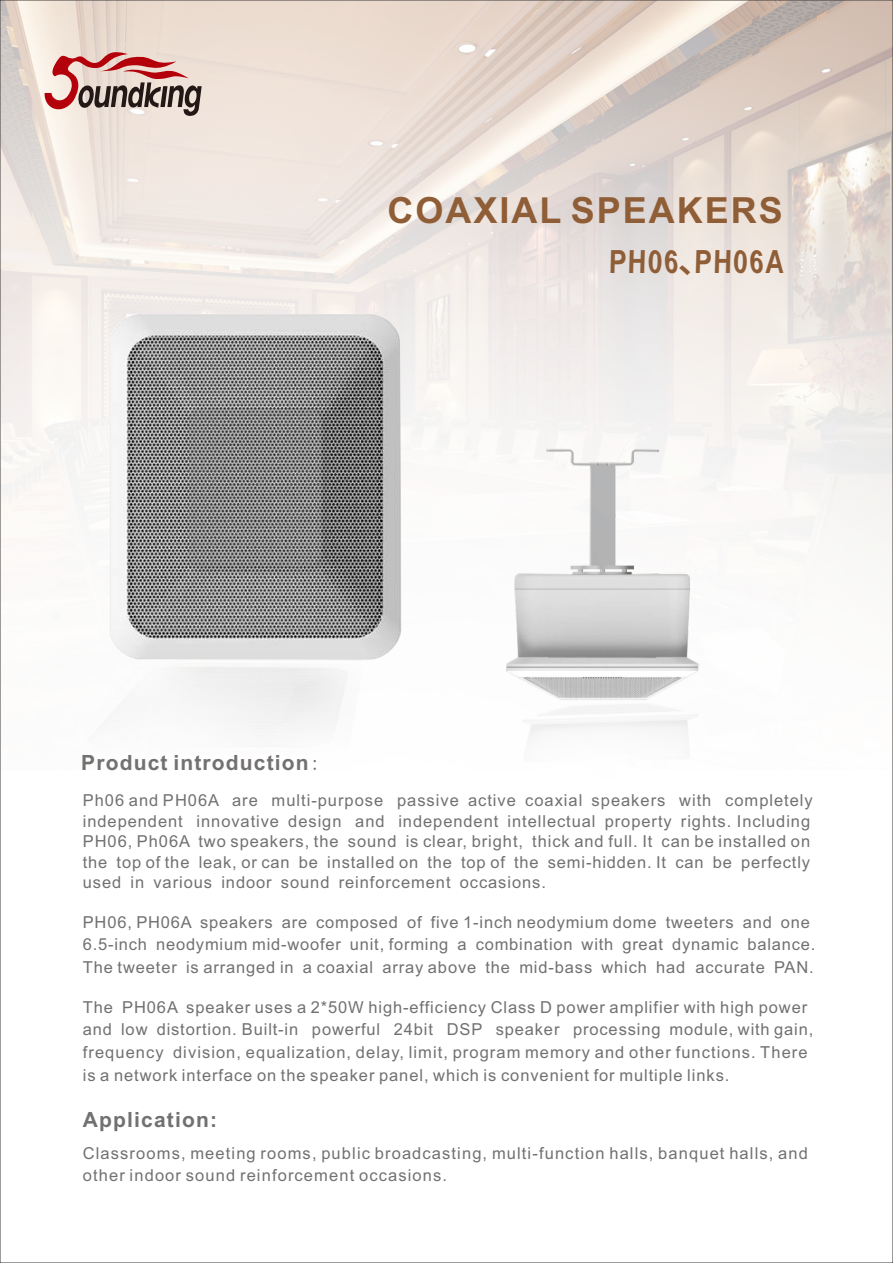
<style>
.page{position:relative;width:893px;height:1263px;background:#fff}
.page>*{position:absolute;margin:0;border:0;box-sizing:border-box;transform-origin:0 0}
.t1{font:700 36px "Arial";letter-spacing:.055em;color:#8f5d36}
.t2{font:italic 700 31.95px "Arial Narrow";letter-spacing:.04em;color:#8f5d36}
.t3{font:700 21px "Arial";letter-spacing:.055em;color:#717171}
.t4{font:16.5px/20.4px "Arial";letter-spacing:.055em;color:#717171}
.s1{font-family:"Sim Sun";font-weight:400}
.s2{font-family:"Source Han Sans CN"}
</style>
<div class="page">
<img style="left:2px;top:2px;width:889px;height:562px">
<svg style="left:45px;top:51px;width:157px;height:65px;background:#c49c97"></svg>
<img style="left:85px;top:304px;width:332px;height:432px">
<img style="left:502px;top:437px;width:199px;height:302px">
<h1 class="t1" style="left:387px;top:196px;width:397px">COAXIAL SPEAKERS</h1>
<p class="t3" style="left:81px;top:754px;width:241px">Product introduction<span class="s1">:</span></p>
<h2 class="t2" style="left:609px;top:250px;width:177px">PH06<span class="s2">、</span>PH06A</h2>
<p class="t4" style="left:83px;top:792px;width:731px">Ph06 and PH06A are multi-purpose passive active coaxial speakers with completely independent innovative design and independent intellectual property rights. Including PH06, Ph06A two speakers, the sound is clear, bright, thick and full. It can be installed on the top of the leak, or can be installed on the top of the semi-hidden. It can be perfectly used in various indoor sound reinforcement occasions.</p>
<p class="t4" style="left:83px;top:913px;width:734px;line-height:22.2px">PH06, PH06A speakers are composed of five 1-inch neodymium dome tweeters and one<br>6.5-inch neodymium mid-woofer unit, forming a combination with great dynamic balance.<br>The tweeter is arranged in a coaxial array above the mid-bass which had accurate PAN.</p>
<p class="t4" style="left:83px;top:997px;width:732px;line-height:22.8px">The PH06A speaker uses a 2*50W high-efficiency Class D power amplifier with high power and low distortion. Built-in powerful 24bit DSP speaker processing module, with gain, frequency division, equalization, delay, limit, program memory and other functions. There is a network interface on the speaker panel, which is convenient for multiple links.</p>
<p class="t3" style="left:83px;top:1112px;width:136px">Application:</p>
<p class="t4" style="left:83px;top:1144px;width:727px;line-height:21.8px">Classrooms, meeting rooms, public broadcasting, multi-function halls, banquet halls, and other indoor sound reinforcement occasions.</p>
</div>
